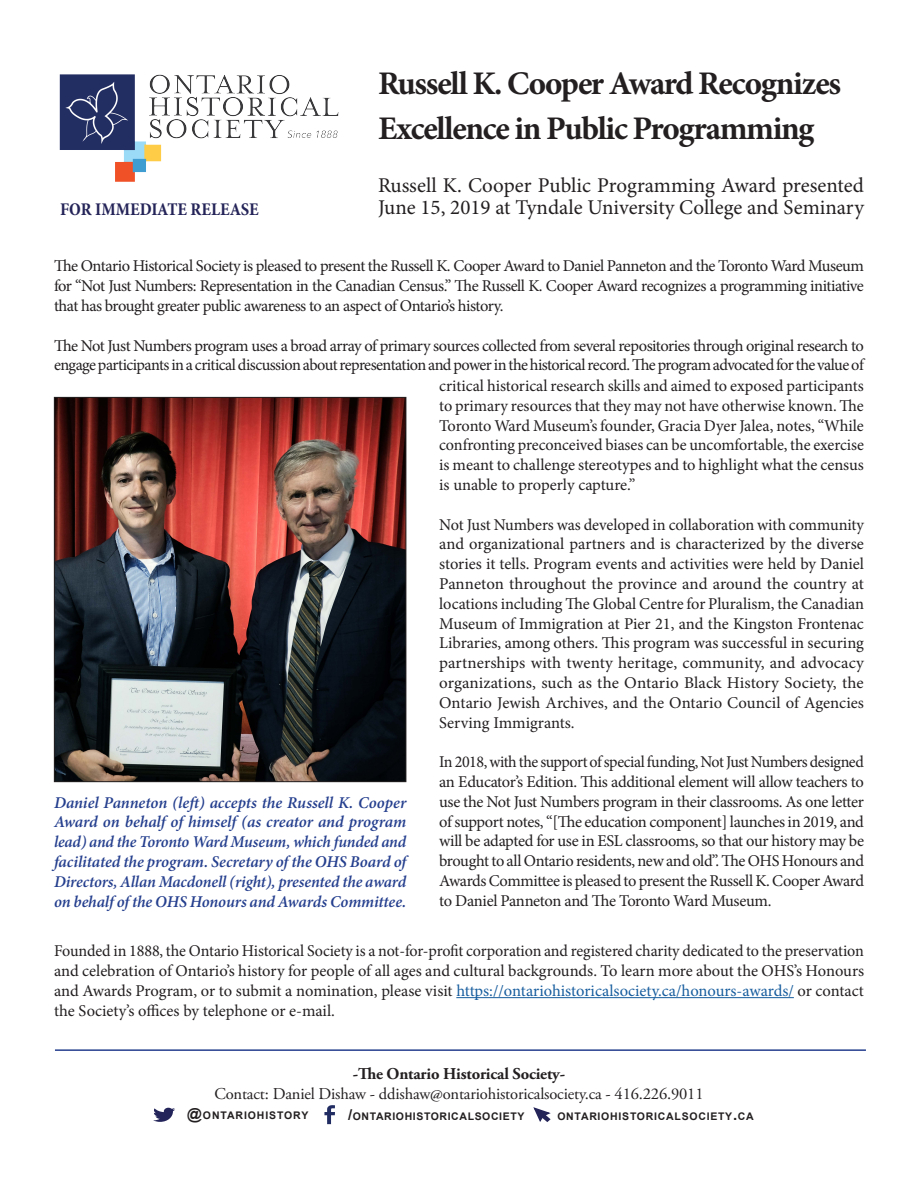
<style>
.page{position:relative;width:918px;height:1188px;background:#fff}
.page>*{position:absolute;margin:0;border:0;box-sizing:border-box;transform-origin:0 0}
.t1{font:700 33px/45px "Minion Pro";letter-spacing:-.04em;color:#231f20}
.t2{font:21px/22.5px "Minion Pro";color:#231f20}
.t3{font:700 condensed 18px "Minion Pro";color:#252459}
.t4{font:16.5px/19.8px "Minion Pro";letter-spacing:-.015em;color:#231f20;text-align:justify}
.t5{font:italic 600 16.5px/19.8px "Minion Pro";letter-spacing:-.01em;color:#253f8e;text-align:justify}
.t6{font:16.5px "Minion Pro";letter-spacing:-.035em;color:#231f20}
.t7{font:16.5px "Adobe Garamond Pro";letter-spacing:-.01em;color:#231f20}
.t8{font:700 16.5px "Adobe Garamond Pro";letter-spacing:-.01em;color:#231f20}
.t9{font:700 10.5px "Arial";letter-spacing:.07em;color:#231f20}
.s1{color:#175d9e}
.s2{font-size:15px}
</style>
<div class="page">
<hr style="left:55px;top:1049px;width:811px;height:2px;background:#253f8e">
<svg style="left:153px;top:1108px;width:22px;height:14px"></svg>
<svg style="left:533px;top:1107px;width:18px;height:15px"></svg>
<img style="left:59px;top:74px;width:280px;height:108px">
<svg style="left:324px;top:1105px;width:11px;height:19px"></svg>
<hr style="left:456px;top:997px;width:338px;height:1px;background:#175d9e">
<img style="left:56px;top:399px;width:348px;height:381px">
<div style="left:54px;top:397px;width:352px;height:385px;border:1px solid #231f20"></div>
<p class="t3" style="left:60px;top:197px;width:200px">FOR IMMEDIATE RELEASE</p>
<p class="t1" style="left:378px;top:60px;width:465px">Russell K. Cooper Award Recognizes<br>Excellence in Public Programming</p>
<p class="t2" style="left:378px;top:174px;width:488px">Russell K. Cooper Public Programming Award presented<br>June 15, 2019 at Tyndale University College and Seminary</p>
<p class="t4" style="left:54px;top:256px;width:812px">The Ontario Historical Society is pleased to present the Russell K. Cooper Award to Daniel Panneton and the Toronto Ward Museum for “Not Just Numbers: Representation in the Canadian Census.” The Russell K. Cooper Award recognizes a programming initiative that has brought greater public awareness to an aspect of Ontario’s history.</p>
<p class="t4" style="left:54px;top:336px;width:811px">The Not Just Numbers program uses a broad array of primary sources collected from several repositories through original research to</p>
<p class="t6" style="left:54px;top:354px;width:812px">engage participants in a critical discussion about representation and power in the historical record. The program advocated for the value of</p>
<p class="t4" style="left:439px;top:376px;width:426px">critical historical research skills and aimed to exposed participants</p>
<p class="t4" style="left:439px;top:396px;width:426px">to primary resources that they may not have otherwise known. The</p>
<p class="t4" style="left:439px;top:416px;width:426px">Toronto Ward Museum’s founder, Gracia Dyer Jalea, notes, “While</p>
<p class="t4" style="left:439px;top:435px;width:426px">confronting preconceived biases can be uncomfortable, the exercise</p>
<p class="t4" style="left:439px;top:455px;width:426px">is meant to challenge stereotypes and to highlight what the census</p>
<p class="t4" style="left:439px;top:475px;width:198px">is unable to properly capture.”</p>
<p class="t4" style="left:439px;top:515px;width:426px">Not Just Numbers was developed in collaboration with community and organizational partners and is characterized by the diverse stories it tells. Program events and activities were held by Daniel Panneton throughout the province and around the country at locations including The Global Centre for Pluralism, the Canadian Museum of Immigration at Pier 21, and the Kingston Frontenac Libraries, among others. This program was successful in securing partnerships with twenty heritage, community, and advocacy organizations, such as the Ontario Black History Society, the Ontario Jewish Archives, and the Ontario Council of Agencies Serving Immigrants.</p>
<p class="t4" style="left:439px;top:752px;width:426px">In 2018, with the support of special funding, Not Just Numbers designed an Educator’s Edition. This additional element will allow teachers to use the Not Just Numbers program in their classrooms. As one letter of support notes, “[The education component] launches in 2019, and will be adapted for use in ESL classrooms, so that our history may be brought to all Ontario residents, new and old”. The OHS Honours and Awards Committee is pleased to present the Russell K. Cooper Award to Daniel Panneton and The Toronto Ward Museum.</p>
<p class="t5" style="left:54px;top:792px;width:354px">Daniel Panneton (left) accepts the Russell K. Cooper Award on behalf of himself (as creator and program lead) and the Toronto Ward Museum, which funded and facilitated the program. Secretary of the OHS Board of Directors, Allan Macdonell (right), presented the award on behalf of the OHS Honours and Awards Committee.</p>
<p class="t4" style="left:54px;top:941px;width:812px">Founded in 1888, the Ontario Historical Society is a not-for-profit corporation and registered charity dedicated to the preservation and celebration of Ontario’s history for people of all ages and cultural backgrounds. To learn more about the OHS’s Honours and Awards Program, or to submit a nomination, please visit <span class="s1">https://ontariohistoricalsociety.ca/honours-awards/</span> or contact the Society’s offices by telephone or e-mail.</p>
<p class="t8" style="left:353px;top:1065px;width:214px">-The Ontario Historical Society-</p>
<p class="t7" style="left:214px;top:1084px;width:491px">Contact: Daniel Dishaw - ddishaw@ontariohistoricalsociety.ca - 416.226.9011</p>
<p class="t9" style="left:187px;top:1108px;width:123px"><span class="s2">@</span>ONTARIOHISTORY</p>
<p class="t9" style="left:348px;top:1110px;width:178px"><span class="s2">/</span>ONTARIOHISTORICALSOCIETY</p>
<p class="t9" style="left:557px;top:1109px;width:198px">ONTARIOHISTORICALSOCIETY<span class="s2">.</span>CA</p>
</div>
